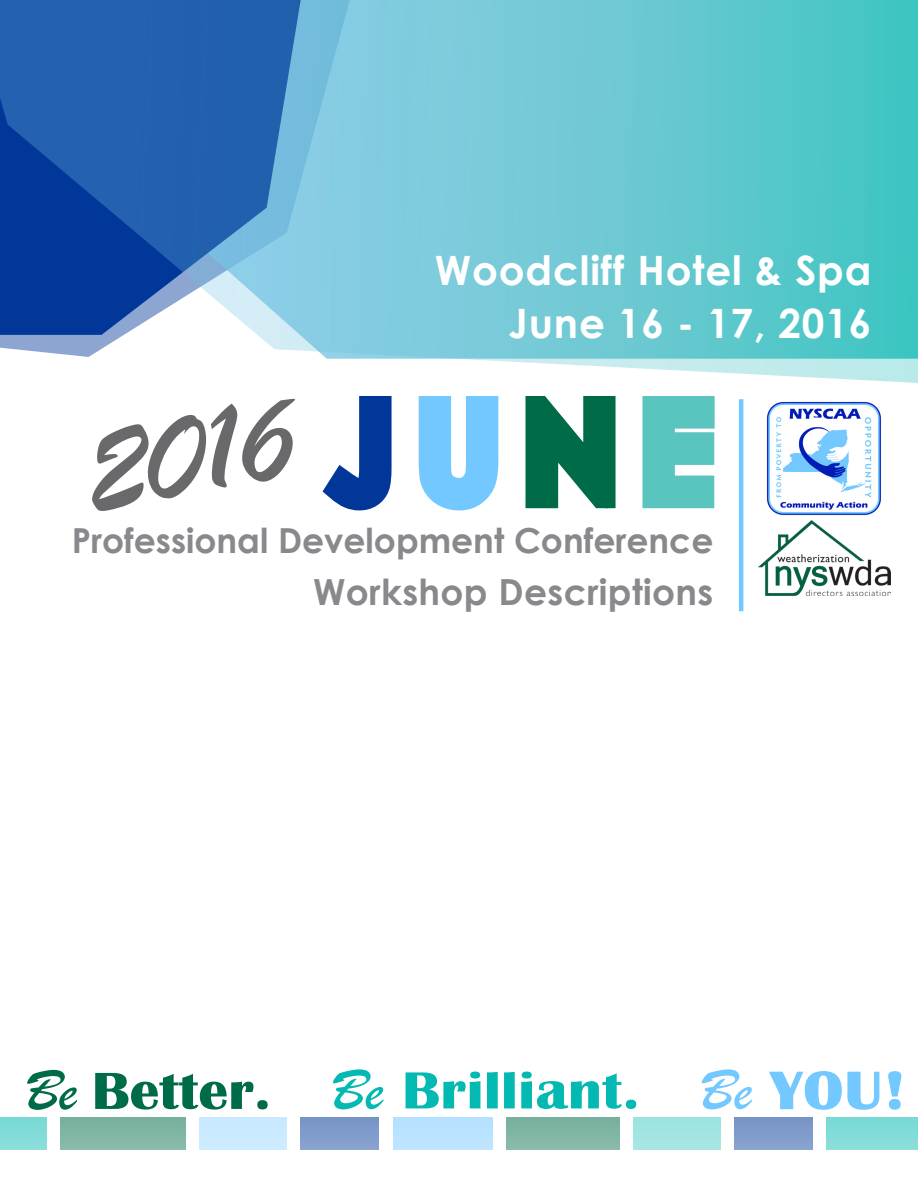
<style>
.page{position:relative;width:918px;height:1188px;background:#fff}
.page>*{position:absolute;margin:0;border:0;box-sizing:border-box;transform-origin:0 0}
.t1{font:128.4px "Brush Script";color:#69696c;scale:1.08 1}
.t2{font:700 54px "Britannic";letter-spacing:.01em;color:#03b9b1;scale:1.11 1}
.t3{font:700 54px "Britannic";color:#006b49;scale:1.11 1}
.t4{font:700 54px "Britannic";color:#73c8ff;scale:1.11 1}
.t5{font:700 40.5px "Century Gothic";letter-spacing:.02em;color:#fff}
.t6{font:700 36px "Century Gothic";letter-spacing:.01em;color:#87898c}
.t7{font:700 34.5px "Century Gothic";color:#87898c}
.s1{font-family:"Brush Script";font-weight:400;font-size:60px}
</style>
<div class="page">
<div style="left:734px;top:1118px;width:78px;height:32px;background:#809bcb"></div>
<div style="left:826px;top:1118px;width:92px;height:32px;background:#81dcd8"></div>
<div style="left:0;top:1118px;width:47px;height:32px;background:#81dcd8"></div>
<div style="left:60px;top:1118px;width:126px;height:32px;background:#80b5a4"></div>
<div style="left:199px;top:1118px;width:88px;height:32px;background:#caeaff"></div>
<div style="left:301px;top:1118px;width:78px;height:32px;background:#809bcb"></div>
<div style="left:393px;top:1118px;width:99px;height:32px;background:#b9e3ff"></div>
<div style="left:506px;top:1118px;width:113px;height:32px;background:#80b5a4"></div>
<div style="left:633px;top:1118px;width:87px;height:32px;background:#a1e4e1"></div>
<img style="left:766px;top:401px;width:115px;height:114px">
<img style="left:758px;top:521px;width:133px;height:74px">
<svg style="left:322px;top:396px;width:393px;height:115px"></svg>
<hr style="left:739px;top:399px;width:4px;height:212px;background:#73c8ff">
<svg style="left:769px;top:1071px;width:111px;height:39px"></svg>
<svg style="left:888px;top:1071px;width:14px;height:39px"></svg>
<svg style="left:0;top:0;width:918px;height:383px;background:#64b1cd"></svg>
<p class="t1" style="left:72px;top:398px;width:198px;rotate:-11deg">2016</p>
<p class="t5" style="left:435px;top:240px;width:438px">Woodcliff Hotel &amp; Spa</p>
<p class="t5" style="left:509px;top:293px;width:364px">June 16 - 17, 2016</p>
<p class="t7" style="left:72px;top:514px;width:643px">Professional Development Conference</p>
<p class="t6" style="left:313px;top:565px;width:402px">Workshop Descriptions</p>
<p class="t3" style="left:26px;top:1061px;width:222px"><span class="s1">Be</span> Better.</p>
<p class="t2" style="left:332px;top:1060px;width:279px"><span class="s1">Be</span> Brilliant.</p>
<p class="t4" style="left:700px;top:1060px;width:186px"><span class="s1">Be</span> YOU!</p>
</div>
